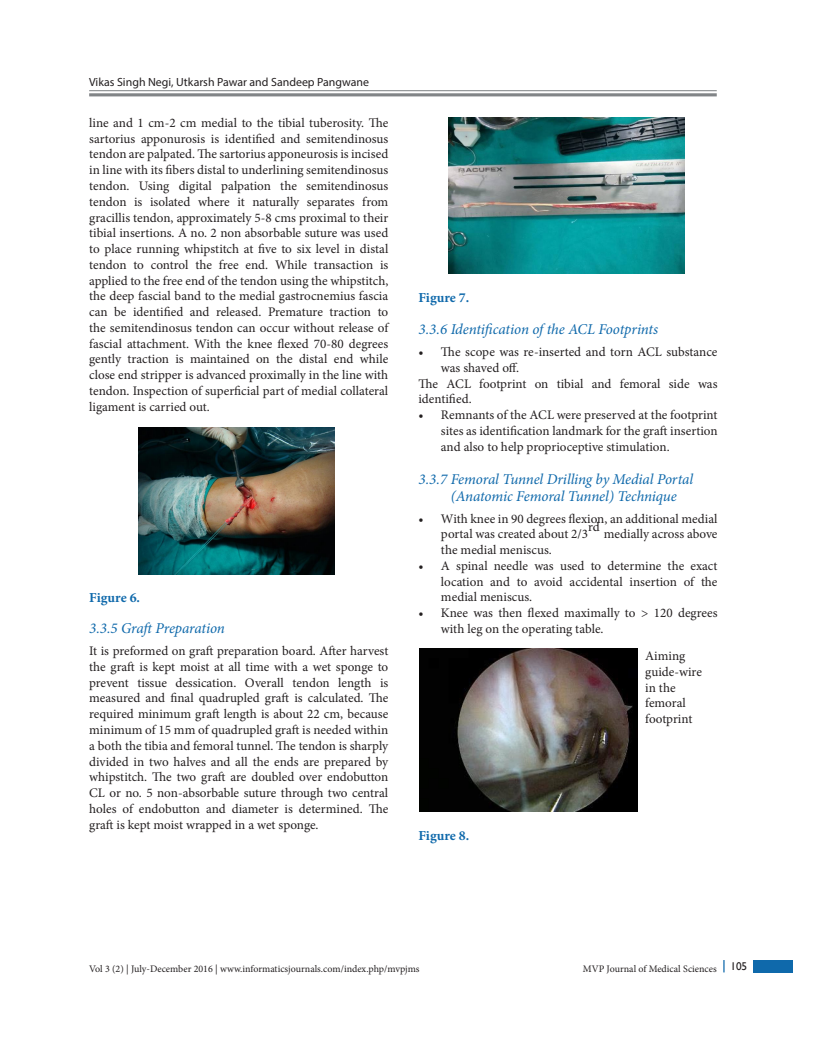
<style>
.page{position:relative;width:818px;height:1043px;background:#fff}
.page>*{position:absolute;margin:0;border:0;box-sizing:border-box;transform-origin:0 0}
.Body_SubHead2{font:italic 15px/17.2px "Minion Pro";letter-spacing:-.01em;color:#0f69ab}
.t1{font:700 13.75px "Minion Pro";color:#0f69ab}
.Body_Text{font:13.12px/15.8px "Minion Pro";color:#231f20}
.t2{font:11.88px "Myriad Pro";color:#231f20}
.t3{font:10px "Minion Pro";color:#231f20}
</style>
<div class="page">
<hr style="left:89px;top:90px;width:627px;height:1px;background:#818487">
<hr style="left:89px;top:93px;width:627px;height:3px;background:#818487">
<div style="left:753px;top:960px;width:39px;height:12px;background:#0f69ab"></div>
<svg style="left:723px;top:960px;width:1px;height:12px"></svg>
<img style="left:138px;top:427px;width:196px;height:147px">
<img style="left:448px;top:118px;width:236px;height:156px">
<img style="left:419px;top:648px;width:218px;height:163px">
<p class="t2" style="left:89px;top:75px;width:281px">Vikas Singh Negi, Utkarsh Pawar and Sandeep Pangwane</p>
<p class="Body_Text" style="left:89px;top:115px;width:300px;text-align:justify">line and 1 cm-2 cm medial to the tibial tuberosity. The sartorius apponurosis is identified and semitendinosus tendon are palpated. The sartorius apponeurosis is incised in line with its fibers distal to underlining semitendinosus tendon. Using digital palpation the semitendinosus tendon is isolated where it naturally separates from gracillis tendon, approximately 5-8 cms proximal to their tibial insertions. A no. 2 non absorbable suture was used to place running whipstitch at five to six level in distal tendon to control the free end. While transaction is applied to the free end of the tendon using the whipstitch, the deep fascial band to the medial gastrocnemius fascia can be identified and released. Premature traction to the semitendinosus tendon can occur without release of fascial attachment. With the knee flexed 70-80 degrees gently traction is maintained on the distal end while close end stripper is advanced proximally in the line with tendon. Inspection of superficial part of medial collateral ligament is carried out.</p>
<p class="t1" style="left:89px;top:588px;width:52px">Figure 6.</p>
<p class="Body_SubHead2" style="left:89px;top:620px;width:137px">3.3.5 Graft Preparation</p>
<p class="Body_Text" style="left:89px;top:643px;width:300px;text-align:justify">It is preformed on graft preparation board. After harvest the graft is kept moist at all time with a wet sponge to prevent tissue dessication. Overall tendon length is measured and final quadrupled graft is calculated. The required minimum graft length is about 22 cm, because minimum of 15 mm of quadrupled graft is needed within a both the tibia and femoral tunnel. The tendon is sharply divided in two halves and all the ends are prepared by whipstitch. The two graft are doubled over endobutton CL or no. 5 non-absorbable suture through two central holes of endobutton and diameter is determined. The graft is kept moist wrapped in a wet sponge.</p>
<p class="t1" style="left:418px;top:288px;width:52px">Figure 7.</p>
<p class="Body_SubHead2" style="left:418px;top:321px;width:241px">3.3.6 Identification of the ACL Footprints</p>
<p class="Body_Text" style="left:441px;top:344px;width:278px;text-indent:-22px">• The scope was re-inserted and torn ACL substance was shaved off.</p>
<p class="Body_Text" style="left:418px;top:375px;width:300px">The ACL footprint on tibial and femoral side was identified.</p>
<p class="Body_Text" style="left:441px;top:407px;width:278px;text-align:justify;text-indent:-22px">• Remnants of the ACL were preserved at the footprint sites as identification landmark for the graft insertion and also to help proprioceptive stimulation.</p>
<p class="Body_SubHead2" style="left:450px;top:470px;width:244px;text-indent:-32px">3.3.7 Femoral Tunnel Drilling by Medial Portal (Anatomic Femoral Tunnel) Technique</p>
<p class="Body_Text" style="left:441px;top:510px;width:278px;text-indent:-22px">• With knee in 90 degrees flexion, an additional medial portal was created about 2/3</p>
<p class="Body_Text" style="left:588px;top:519px;width:13px">rd</p>
<p class="Body_Text" style="left:604px;top:526px;width:115px">medially across above</p>
<p class="Body_Text" style="left:441px;top:542px;width:112px">the medial meniscus.</p>
<p class="Body_Text" style="left:441px;top:558px;width:278px;text-align:justify;text-indent:-22px">• A spinal needle was used to determine the exact location and to avoid accidental insertion of the medial meniscus.</p>
<p class="Body_Text" style="left:441px;top:605px;width:278px;text-indent:-22px">• Knee was then flexed maximally to &gt; 120 degrees with leg on the operating table.</p>
<p class="Body_Text" style="left:645px;top:648px;width:58px">Aiming guide-wire in the femoral footprint</p>
<p class="t1" style="left:418px;top:825px;width:52px">Figure 8.</p>
<p class="t3" style="left:89px;top:962px;width:332px">Vol 3 (2) | July-December 2016 | www.informaticsjournals.com/index.php/mvpjms</p>
<p class="t3" style="left:582px;top:962px;width:166px">MVP Journal of Medical Sciences <sup>105</sup></p>
</div>
